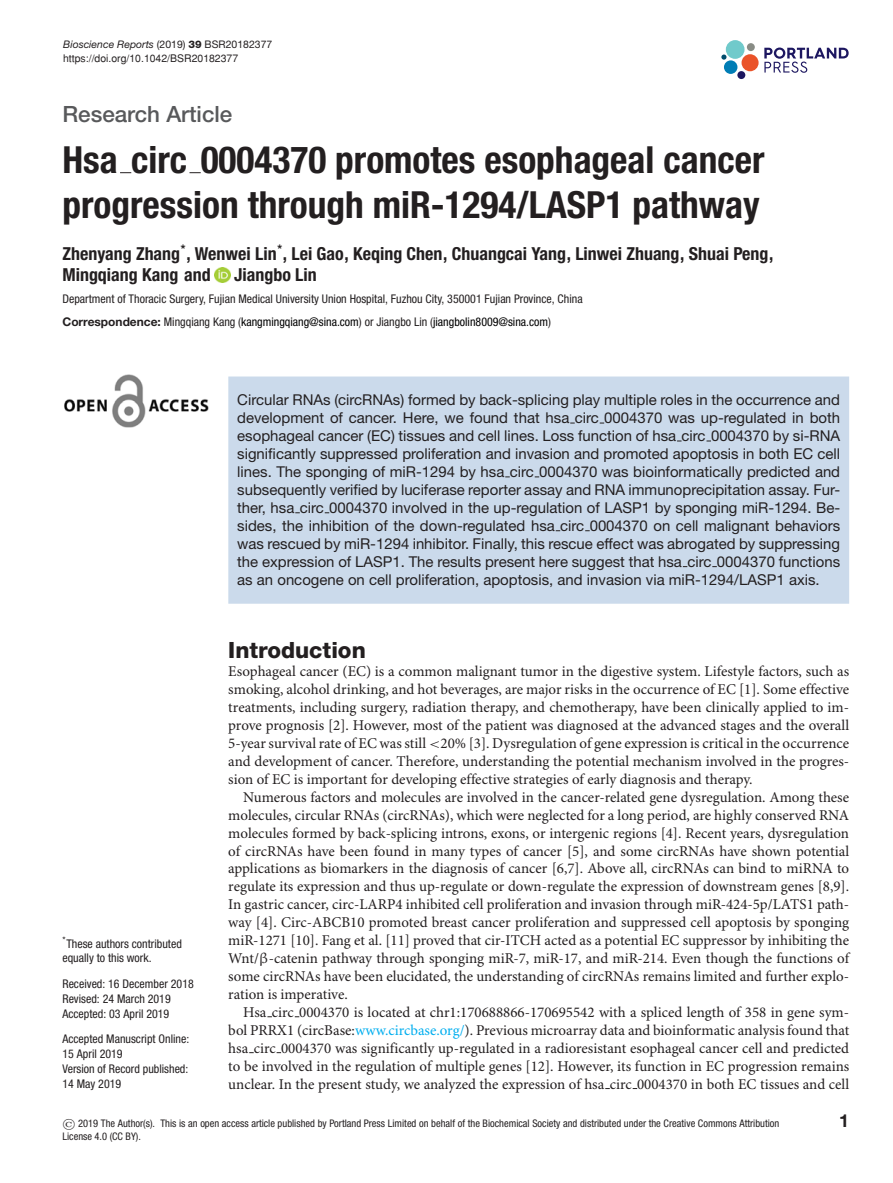
<style>
.page{position:relative;width:893px;height:1183px;background:#fff}
.page>*{position:absolute;margin:0;border:0;box-sizing:border-box;transform-origin:0 0}
.t1{font:700 condensed 37.35px/44.8px "Helvetica Neue LT Std";color:#231f20}
.t2{font:500 22.35px "Helvetica Neue LT Std";color:#58595b}
.t3{font:800 22.35px "Helvetica Neue LT Std";color:#231f20}
.t4{font:700 condensed 18px/21px "Helvetica Neue LT Std";color:#231f20}
.t5{font:700 18px "Helvetica Neue LT Std";color:#231f20}
.t6{font:15px/18px "Minion Pro";color:#231f20;text-align:justify}
.t7{font:15px/18px "Helvetica Neue LT Std";color:#231f20;text-align:justify}
.t8{font:condensed 12px/15px "Helvetica Neue LT Std";color:#231f20}
.t9{font:condensed 10.5px/13.5px "Helvetica Neue LT Std";color:#231f20}
.t10{font:italic 10.5px "Helvetica Neue LT Std";color:#231f20}
.t11{font:10.5px "Helvetica";color:#231f20}
.s1{font-style:normal}
.s2{font-weight:800;font-style:normal}
.s3{font-weight:700;font-stretch:normal}
.s4{color:#000}
.s5{font-family:"RMTMI"}
.s6{font-family:"EURM10"}
.s7{color:#00aeef}
.s8{font-family:"SFRM0700";font-stretch:normal}
</style>
<div class="page">
<svg style="left:764px;top:48px;width:85px;height:25px"></svg>
<div style="left:726px;top:40px;width:18px;height:19px;background:#70cacb;border-radius:50%"></div>
<div style="left:741px;top:54px;width:18px;height:17px;background:#ea5329;border-radius:50%"></div>
<div style="left:724px;top:60px;width:13px;height:14px;background:#007db5;border-radius:50%"></div>
<div style="left:737px;top:71px;width:8px;height:8px;background:#1d1760;border-radius:50%"></div>
<div style="left:747px;top:43px;width:8px;height:8px;background:#888c85;border-radius:50%"></div>
<svg style="left:721px;top:54px;width:5px;height:6px"></svg>
<svg style="left:189px;top:172px;width:12px;height:1px"></svg>
<img style="left:215px;top:267px;width:15px;height:15px">
<img style="left:64px;top:375px;width:145px;height:53px">
<div style="left:228px;top:376px;width:621px;height:227px;background:#cbdaeb"></div>
<p class="t10" style="left:63px;top:40px;width:211px">Bioscience Reports <span class="s1">(2019)</span> <span class="s2">39</span> <span class="s1">BSR20182377</span></p>
<p class="t11" style="left:63px;top:54px;width:177px">https://doi.org/10.1042/BSR20182377</p>
<h2 class="t2" style="left:62px;top:106px;width:171px">Research Article</h2>
<h1 class="t1" style="left:62px;top:140px;width:703px">Hsa circ 0004370 promotes esophageal cancer progression through miR-1294/LASP1 pathway</h1>
<p class="t4" style="left:62px;top:244px;width:713px">Zhenyang Zhang<sup>*</sup>, Wenwei Lin<sup>*</sup>, Lei Gao, Keqing Chen, Chuangcai Yang, Linwei Zhuang, Shuai Peng,<br>Mingqiang Kang and</p>
<p class="t4" style="left:234px;top:265px;width:84px">Jiangbo Lin</p>
<p class="t8" style="left:62px;top:288px;width:522px;line-height:22.4px">Department of Thoracic Surgery, Fujian Medical University Union Hospital, Fuzhou City, 350001 Fujian Province, China<br><span class="s3">Correspondence:</span> Mingqiang Kang (<span class="s4">kangmingqiang@sina.com</span>) or Jiangbo Lin (<span class="s4">jiangbolin8009@sina.com</span>)</p>
<p class="t7" style="left:237px;top:392px;width:604px">Circular RNAs (circRNAs) formed by back-splicing play multiple roles in the occurrence and development of cancer. Here, we found that hsa circ 0004370 was up-regulated in both esophageal cancer (EC) tissues and cell lines. Loss function of hsa circ 0004370 by si-RNA significantly suppressed proliferation and invasion and promoted apoptosis in both EC cell lines. The sponging of miR-1294 by hsa circ 0004370 was bioinformatically predicted and subsequently verified by luciferase reporter assay and RNA immunoprecipitation assay. Fur&shy;ther, hsa circ 0004370 involved in the up-regulation of LASP1 by sponging miR-1294. Be&shy;sides, the inhibition of the down-regulated hsa circ 0004370 on cell malignant behaviors was rescued by miR-1294 inhibitor. Finally, this rescue effect was abrogated by suppressing the expression of LASP1. The results present here suggest that hsa circ 0004370 functions as an oncogene on cell proliferation, apoptosis, and invasion via miR-1294/LASP1 axis.</p>
<h2 class="t3" style="left:228px;top:641px;width:139px">Introduction</h2>
<p class="t6" style="left:228px;top:663px;width:622px">Esophageal cancer (EC) is a common malignant tumor in the digestive system. Lifestyle factors, such as smoking, alcohol drinking, and hot beverages, are major risks in the occurrence of EC [1]. Some effective treatments, including surgery, radiation therapy, and chemotherapy, have been clinically applied to im&shy;prove prognosis [2]. However, most of the patient was diagnosed at the advanced stages and the overall 5-year survival rate of EC was still <span class="s5">&lt;</span>20% [3]. Dysregulation of gene expression is critical in the occurrence and development of cancer. Therefore, understanding the potential mechanism involved in the progres&shy;sion of EC is important for developing effective strategies of early diagnosis and therapy.</p>
<p class="t6" style="left:228px;top:789px;width:622px;text-indent:15px">Numerous factors and molecules are involved in the cancer-related gene dysregulation. Among these molecules, circular RNAs (circRNAs), which were neglected for a long period, are highly conserved RNA molecules formed by back-splicing introns, exons, or intergenic regions [4]. Recent years, dysregulation of circRNAs have been found in many types of cancer [5], and some circRNAs have shown potential applications as biomarkers in the diagnosis of cancer [6,7]. Above all, circRNAs can bind to miRNA to regulate its expression and thus up-regulate or down-regulate the expression of downstream genes [8,9].<br>In gastric cancer, circ-LARP4 inhibited cell proliferation and invasion through miR-424-5p/LATS1 path&shy;way [4]. Circ-ABCB10 promoted breast cancer proliferation and suppressed cell apoptosis by sponging miR-1271 [10]. Fang et al. [11] proved that cir-ITCH acted as a potential EC suppressor by inhibiting the Wnt/<span class="s6">β</span>-catenin pathway through sponging miR-7, miR-17, and miR-214. Even though the functions of some circRNAs have been elucidated, the understanding of circRNAs remains limited and further explo&shy;ration is imperative.</p>
<p class="t6" style="left:228px;top:1004px;width:622px;text-indent:15px">Hsa circ 0004370 is located at chr1:170688866-170695542 with a spliced length of 358 in gene sym&shy;bol PRRX1 (circBase:<span class="s7">www.circbase.org/</span>). Previous microarray data and bioinformatic analysis found that hsa circ 0004370 was significantly up-regulated in a radioresistant esophageal cancer cell and predicted to be involved in the regulation of multiple genes [12]. However, its function in EC progression remains unclear. In the present study, we analyzed the expression of hsa circ 0004370 in both EC tissues and cell</p>
<p class="t9" style="left:62px;top:1117px;width:718px"><span class="s8">©</span> 2019 The Author(s). This is an open access article published by Portland Press Limited on behalf of the Biochemical Society and distributed under the Creative Commons Attribution<br>License 4.0 (CC BY).</p>
<p class="t5" style="left:839px;top:1113px;width:11px">1</p>
<p class="t8" style="left:62px;top:936px;width:121px"><sup>*</sup>These authors contributed equally to this work.</p>
<p class="t8" style="left:62px;top:976px;width:133px">Received: 16 December 2018<br>Revised: 24 March 2019<br>Accepted: 03 April 2019</p>
<p class="t8" style="left:62px;top:1032px;width:128px">Accepted Manuscript Online:<br>15 April 2019<br>Version of Record published:<br>14 May 2019</p>
</div>
